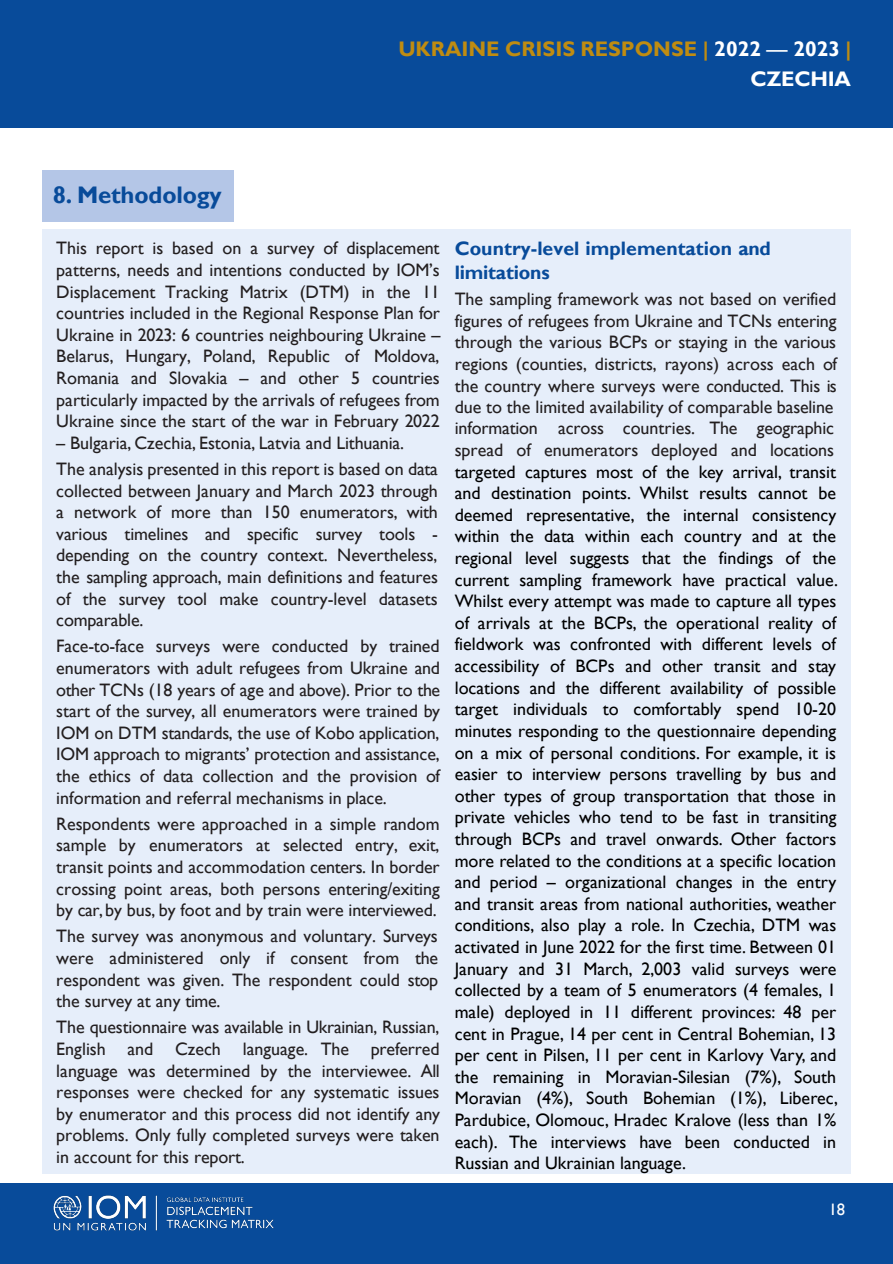
<style>
.page{position:relative;width:893px;height:1264px;background:#fff}
.page>*{position:absolute;margin:0;border:0;box-sizing:border-box;transform-origin:0 0}
.t1{font:700 24px "Gill Sans";letter-spacing:-.01em;color:#084b9a}
.t2{font:700 21px "Gill Sans";color:#bf8c11}
.t3{font:700 21px "Gill Sans";letter-spacing:-.01em;color:#fff}
.t4{font:700 19.5px/23.4px "Gill Sans";color:#084b9a}
.t5{font:18px/21.6px "Gill Sans";color:#231f20;text-align:justify}
.t6{font:18px/21.6px "Gill Sans";color:#000;text-align:justify}
.t7{font:16.5px "Gill Sans";color:#fff}
.s1{color:#fff}
.s2{font-weight:400;color:#fff}
</style>
<div class="page">
<div style="left:0;top:0;width:892px;height:128px;background:#084b9a"></div>
<div style="left:0;top:1182px;width:892px;height:81px;background:#084b9a"></div>
<img style="left:53px;top:1195px;width:221px;height:36px">
<div style="left:42px;top:229px;width:808px;height:944px;background:#e6eefa"></div>
<div style="left:42px;top:170px;width:192px;height:51px;background:#b4c6e7"></div>
<p class="t1" style="left:53px;top:180px;width:170px">8. Methodology</p>
<p class="t2" style="left:398px;top:36px;width:454px">UKRAINE CRISIS RESPONSE | <span class="s1">2022</span> <span class="s2">—</span> <span class="s1">2023</span> |</p>
<p class="t3" style="left:750px;top:66px;width:102px">CZECHIA</p>
<p class="t5" style="left:56px;top:238px;width:385px">This report is based on a survey of displacement patterns, needs and intentions conducted by IOM’s Displacement Tracking Matrix (DTM) in the 11 countries included in the Regional Response Plan for Ukraine in 2023: 6 countries neighbouring Ukraine – Belarus, Hungary, Poland, Republic of Moldova, Romania and Slovakia – and other 5 countries particularly impacted by the arrivals of refugees from Ukraine since the start of the war in February 2022</p>
<p class="t5" style="left:56px;top:430px;width:383px;line-height:26.1px">– Bulgaria, Czechia, Estonia, Latvia and Lithuania.<br>The analysis presented in this report is based on data</p>
<p class="t5" style="left:56px;top:480px;width:383px">collected between January and March 2023 through a network of more than 150 enumerators, with various timelines and specific survey tools - depending on the country context. Nevertheless, the sampling approach, main definitions and features of the survey tool make country-level datasets comparable.</p>
<p class="t5" style="left:56px;top:635px;width:385px">Face-to-face surveys were conducted by trained enumerators with adult refugees from Ukraine and other TCNs (18 years of age and above). Prior to the start of the survey, all enumerators were trained by IOM on DTM standards, the use of Kobo application, IOM approach to migrants’ protection and assistance, the ethics of data collection and the provision of information and referral mechanisms in place.</p>
<p class="t5" style="left:56px;top:813px;width:385px">Respondents were approached in a simple random sample by enumerators at selected entry, exit, transit points and accommodation centers. In border crossing point areas, both persons entering/exiting by car,by bus, by foot and by train were interviewed.</p>
<p class="t5" style="left:56px;top:925px;width:383px">The survey was anonymous and voluntary. Surveys were administered only if consent from the respondent was given. The respondent could stop the survey at any time.</p>
<p class="t5" style="left:56px;top:1016px;width:385px">The questionnaire was available in Ukrainian, Russian, English and Czech language. The preferred language was determined by the interviewee. All responses were checked for any systematic issues by enumerator and this process did not identify any problems. Only fully completed surveys were taken in account for this report.</p>
<p class="t4" style="left:454px;top:237px;width:317px">Country-level implementation and limitations</p>
<p class="t5" style="left:454px;top:288px;width:383px">The sampling framework was not based on verified figures of refugees from Ukraine and TCNs entering through the various BCPs or staying in the various regions (counties, districts, rayons) across each of the country where surveys were conducted. This is due to the limited availability of comparable baseline</p>
<p class="t5" style="left:454px;top:417px;width:381px">information across countries. The geographic spread of enumerators deployed and locations</p>
<p class="t6" style="left:454px;top:461px;width:385px">targeted captures most of the key arrival, transit and destination points. Whilst results cannot be deemed representative, the internal consistency within the data within each country and at the regional level suggests that the findings of the current sampling framework have practical value.<br>Whilst every attempt was made to capture all types of arrivals at the BCPs, the operational reality of fieldwork was confronted with different levels of accessibility of BCPs and other transit and stay locations and the different availability of possible target individuals to comfortably spend 10-20 minutes responding to the questionnaire depending on a mix of personal conditions. For example, it is easier to interview persons travelling by bus and other types of group transportation that those in private vehicles who tend to be fast in transiting through BCPs and travel onwards. Other factors more related to the conditions at a specific location and period – organizational changes in the entry and transit areas from national authorities, weather conditions, also play a role. In Czechia, DTM was activated in June 2022 for the first time. Between 01<br>January and 31 March, 2,003 valid surveys were collected by a team of 5 enumerators (4 females, 1 male) deployed in 11 different provinces: 48 per cent in Prague, 14 per cent in Central Bohemian, 13 per cent in Pilsen, 11 per cent in Karlovy Vary, and the remaining in Moravian-Silesian (7%), South Moravian (4%), South Bohemian (1%), Liberec, Pardubice, Olomouc, Hradec Kralove (less than 1% each). The interviews have been conducted in Russian and Ukrainian language.</p>
<p class="t7" style="left:828px;top:1199px;width:18px">18</p>
</div>
